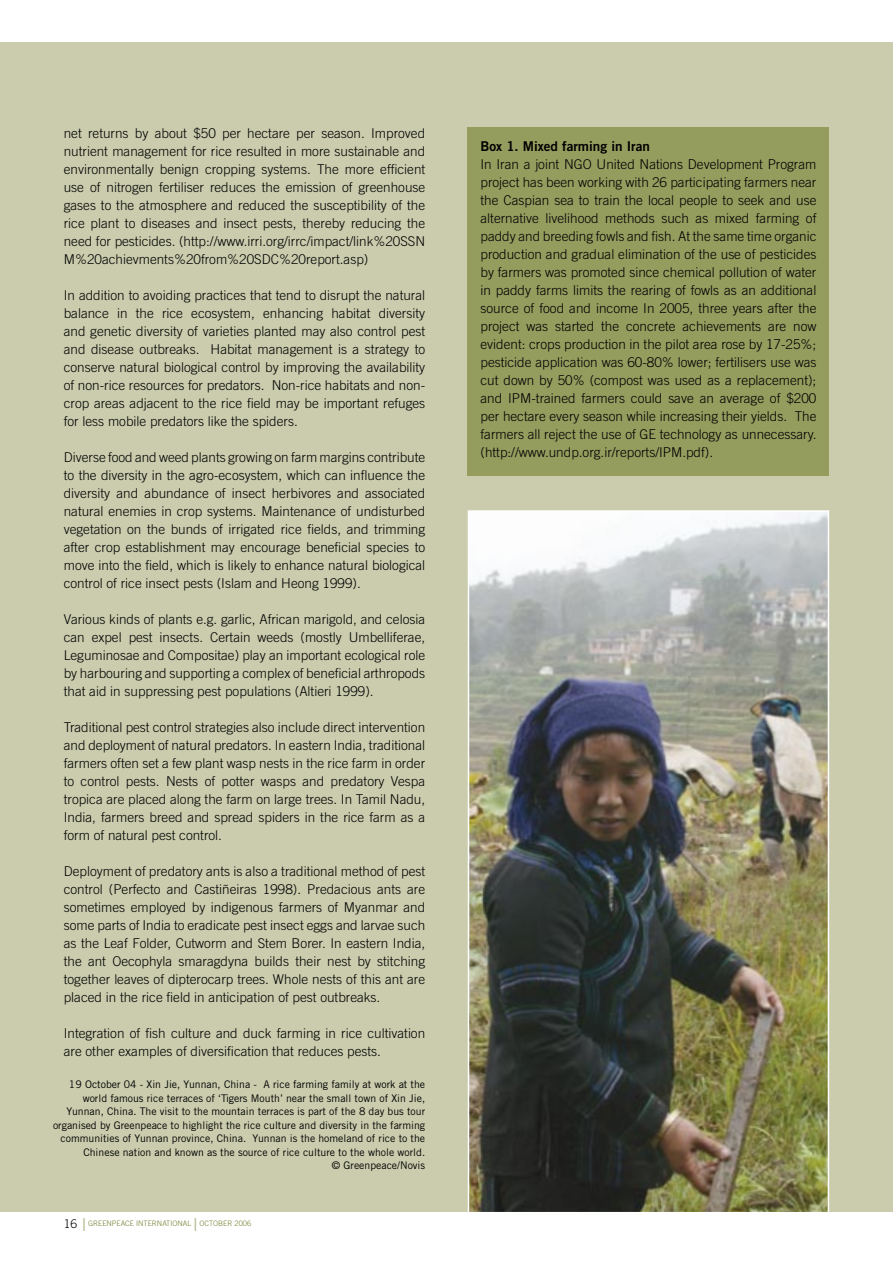
<style>
.page{position:relative;width:893px;height:1263px;background:#fff}
.page>*{position:absolute;margin:0;border:0;box-sizing:border-box;transform-origin:0 0}
.t1{font:300 18px "Trade Gothic";color:#adb283}
.t2{font:300 13.5px/18px "Trade Gothic";color:#000;text-align:justify}
.t3{font:13.5px "Trade Gothic Bold Two";color:#000}
.t4{font:300 12px "Trade Gothic";color:#000}
.t5{font:10.5px/13.5px "Trade Gothic";color:#000;text-align:right}
.t6{font:300 7.5px "Trade Gothic";color:#71802e}
.s1{font-size:18px;color:#adb283}
</style>
<div class="page">
<div style="left:0;top:43px;width:893px;height:1169px;background:#caccad"></div>
<div style="left:468px;top:127px;width:361px;height:349px;background:#949c5e"></div>
<img style="left:471px;top:513px;width:355px;height:697px">
<div style="left:468px;top:510px;width:361px;height:703px;border:2px solid #fff"></div>
<p class="t2" style="left:64px;top:124px;width:363px">net returns by about $50 per hectare per season. Improved nutrient management for rice resulted in more sustainable and environmentally benign cropping systems. The more efficient use of nitrogen fertiliser reduces the emission of greenhouse gases to the atmosphere and reduced the susceptibility of the rice plant to diseases and insect pests, thereby reducing the need for pesticides. (http://www. irri. org/irrc/impact/link%20SSN M%20achievments%20from%20SDC%20report.asp)</p>
<p class="t2" style="left:64px;top:286px;width:363px">In addition to avoiding practices that tend to disrupt the natural balance in the rice ecosystem, enhancing habitat diversity and genetic diversity of varieties planted may also control pest and disease outbreaks. Habitat management is a strategy to conserve natural biological control by improving the availability of non-rice resources for predators. Non-rice habitats and non&shy;crop areas adjacent to the rice field may be important refuges for less mobile predators like the spiders.</p>
<p class="t2" style="left:64px;top:448px;width:363px">Diverse food and weed plants growing on farm margins contribute to the diversity in the agro-ecosystem, which can influence the diversity and abundance of insect herbivores and associated natural enemies in crop systems. Maintenance of undisturbed vegetation on the bunds of irrigated rice fields, and trimming after crop establishment may encourage beneficial species to move into the field, which is likely to enhance natural biological control of rice insect pests (Islam and Heong 1999).</p>
<p class="t2" style="left:64px;top:610px;width:363px">Various kinds of plants e.g. garlic, African marigold, and celosia can expel pest insects. Certain weeds (mostly Umbelliferae, Leguminosae and Compositae) play an important ecological role by harbouring and supporting a complex of beneficial arthropods that aid in suppressing pest populations (Altieri 1999).</p>
<p class="t2" style="left:64px;top:718px;width:363px">Traditional pest control strategies also include direct intervention and deployment of natural predators. In eastern India, traditional farmers often set a few plant wasp nests in the rice farm in order to control pests. Nests of potter wasps and predatory Vespa tropica are placed along the farm on large trees. In Tamil Nadu, India, farmers breed and spread spiders in the rice farm as a form of natural pest control.</p>
<p class="t2" style="left:64px;top:862px;width:363px">Deployment of predatory ants is also a traditional method of pest control (Perfecto and Castiñeiras 1998). Predacious ants are sometimes employed by indigenous farmers of Myanmar and some parts of India to eradicate pest insect eggs and larvae such as the Leaf Folder, Cutworm and Stem Borer. In eastern India, the ant Oecophyla smaragdyna builds their nest by stitching together leaves of dipterocarp trees. Whole nests of this ant are placed in the rice field in anticipation of pest outbreaks.</p>
<p class="t2" style="left:64px;top:1024px;width:363px">Integration of fish culture and duck farming in rice cultivation are other examples of diversification that reduces pests.</p>
<p class="t5" style="left:53px;top:1077px;width:374px">19 October 04 - Xin Jie, Yunnan, China - A rice farming family at work at the world famous rice terraces of ‘Tigers Mouth’ near the small town of Xin Jie, Yunnan, China. The visit to the mountain terraces is part of the 8 day bus tour organised by Greenpeace to highlight the rice culture and diversity in the farming communities of Yunnan province, China. Yunnan is the homeland of rice to the Chinese nation and known as the source of rice culture to the whole world.<br>© Greenpeace/Novis</p>
<p class="t4" style="left:64px;top:1216px;width:24px">16 <span class="s1">l</span></p>
<p class="t6" style="left:88px;top:1219px;width:105px">GREENPEACE INTERNATIONAL</p>
<h1 class="t1" style="left:193px;top:1213px;width:5px">l</h1>
<p class="t6" style="left:199px;top:1219px;width:53px">OCTOBER 2006</p>
<p class="t3" style="left:480px;top:138px;width:171px">Box 1. Mixed farming in Iran</p>
<p class="t2" style="left:480px;top:155px;width:337px;text-align:left">In Iran a joint NGO United Nations Development Program project has been working with 26 participating farmers near the Caspian sea to train the local people to seek and use alternative livelihood methods such as mixed farming of paddy and breeding fowls and fish. At the same time organic production and gradual elimination of the use of pesticides by farmers was promoted since chemical pollution of water in paddy farms limits the rearing of fowls as an additional source of food and income In 2005, three years after the project was started the concrete achievements are now evident: crops production in the pilot area rose by 17-25%; pesticide application was 60-80% lower; fertilisers use was cut down by 50% (compost was used as a replacement); and IPM-trained farmers could save an average of $200 per hectare every season while increasing their yields. The farmers all reject the use of GE technology as unnecessary. (http://www. undp.org. ir/reports/IPM. pdf).</p>
</div>
